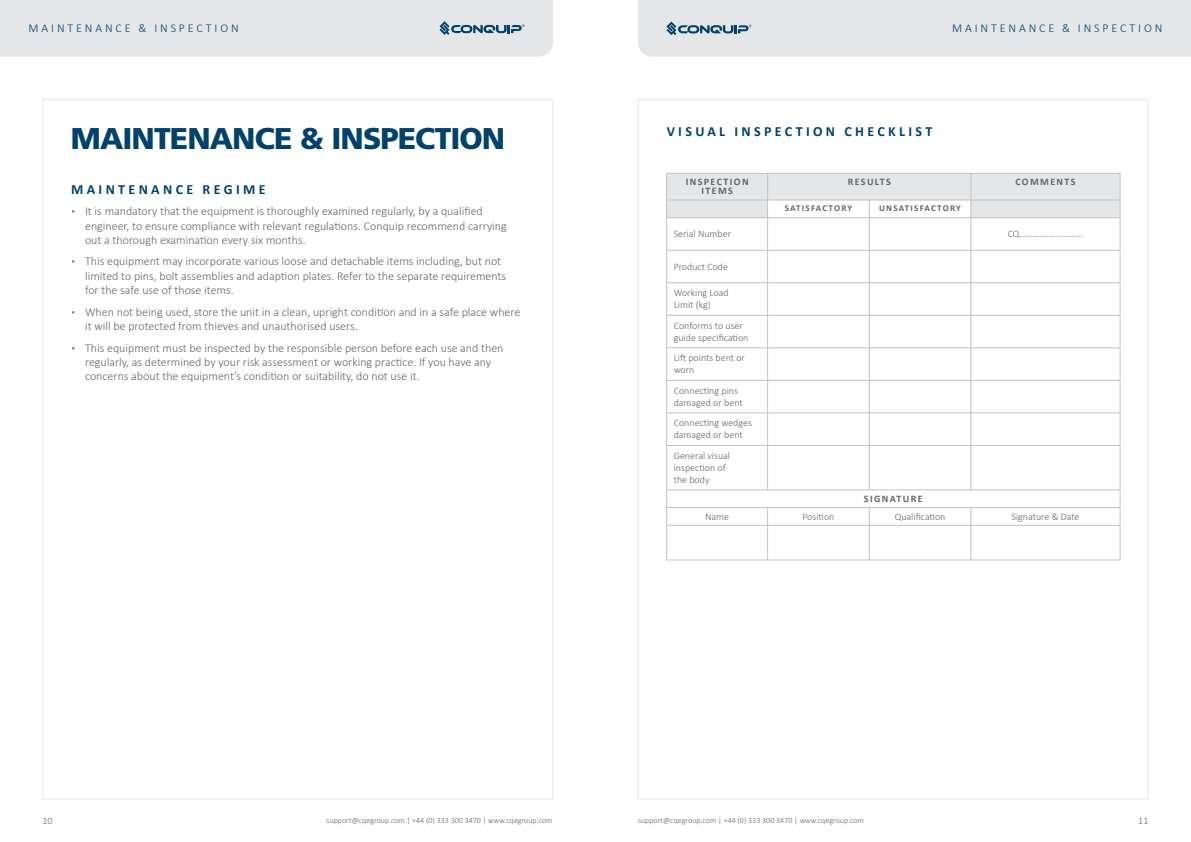
<style>
.page{position:relative;width:1191px;height:842px;background:#fff}
.page>*{position:absolute;margin:0;border:0;box-sizing:border-box;transform-origin:0 0}
.t1{font:900 30px "Frutiger LT Std";letter-spacing:-.03em;color:#00426b}
.t2{font:700 14px "Calibri";letter-spacing:.24em;color:#00426b}
.t3{font:300 12px/14.4px "Calibri";color:#636469}
.t4{font:300 12px "Calibri";letter-spacing:.24em;color:#00426b}
.t5{font:300 10px/12px "Calibri";color:#636469}
.t6{font:700 10px/9px "Calibri";letter-spacing:.14em;color:#636469;text-align:center}
.t7{font:700 9px "Calibri";letter-spacing:.135em;color:#636469}
.t8{font:300 8px "Calibri";color:#636469}
</style>
<div class="page">
<svg style="left:666px;top:173px;width:455px;height:45px"></svg>
<hr style="left:666px;top:218px;width:101px;height:1px;background:#c0c1c4">
<hr style="left:666px;top:218px;width:1px;height:32px;background:#c0c1c4">
<hr style="left:767px;top:218px;width:102px;height:1px;background:#c0c1c4">
<hr style="left:767px;top:218px;width:1px;height:32px;background:#c0c1c4">
<hr style="left:869px;top:218px;width:102px;height:1px;background:#c0c1c4">
<hr style="left:869px;top:218px;width:1px;height:32px;background:#c0c1c4">
<hr style="left:971px;top:218px;width:149px;height:1px;background:#c0c1c4">
<hr style="left:970px;top:218px;width:1px;height:32px;background:#c0c1c4">
<hr style="left:1120px;top:218px;width:1px;height:32px;background:#c0c1c4">
<hr style="left:666px;top:250px;width:101px;height:1px;background:#c0c1c4">
<hr style="left:666px;top:250px;width:1px;height:33px;background:#c0c1c4">
<hr style="left:767px;top:250px;width:102px;height:1px;background:#c0c1c4">
<hr style="left:767px;top:250px;width:1px;height:33px;background:#c0c1c4">
<hr style="left:869px;top:250px;width:102px;height:1px;background:#c0c1c4">
<hr style="left:869px;top:250px;width:1px;height:33px;background:#c0c1c4">
<hr style="left:971px;top:250px;width:149px;height:1px;background:#c0c1c4">
<hr style="left:970px;top:250px;width:1px;height:33px;background:#c0c1c4">
<hr style="left:1120px;top:250px;width:1px;height:33px;background:#c0c1c4">
<hr style="left:666px;top:283px;width:101px;height:1px;background:#c0c1c4">
<hr style="left:666px;top:283px;width:1px;height:32px;background:#c0c1c4">
<hr style="left:767px;top:283px;width:102px;height:1px;background:#c0c1c4">
<hr style="left:767px;top:283px;width:1px;height:32px;background:#c0c1c4">
<hr style="left:869px;top:283px;width:102px;height:1px;background:#c0c1c4">
<hr style="left:869px;top:283px;width:1px;height:32px;background:#c0c1c4">
<hr style="left:971px;top:283px;width:149px;height:1px;background:#c0c1c4">
<hr style="left:970px;top:283px;width:1px;height:32px;background:#c0c1c4">
<hr style="left:1120px;top:283px;width:1px;height:32px;background:#c0c1c4">
<hr style="left:666px;top:315px;width:101px;height:1px;background:#c0c1c4">
<hr style="left:666px;top:315px;width:1px;height:33px;background:#c0c1c4">
<hr style="left:767px;top:315px;width:102px;height:1px;background:#c0c1c4">
<hr style="left:767px;top:315px;width:1px;height:33px;background:#c0c1c4">
<hr style="left:869px;top:315px;width:102px;height:1px;background:#c0c1c4">
<hr style="left:869px;top:315px;width:1px;height:33px;background:#c0c1c4">
<hr style="left:971px;top:315px;width:149px;height:1px;background:#c0c1c4">
<hr style="left:970px;top:315px;width:1px;height:33px;background:#c0c1c4">
<hr style="left:1120px;top:315px;width:1px;height:33px;background:#c0c1c4">
<hr style="left:666px;top:348px;width:101px;height:1px;background:#c0c1c4">
<hr style="left:666px;top:348px;width:1px;height:32px;background:#c0c1c4">
<hr style="left:767px;top:348px;width:102px;height:1px;background:#c0c1c4">
<hr style="left:767px;top:348px;width:1px;height:32px;background:#c0c1c4">
<hr style="left:869px;top:348px;width:102px;height:1px;background:#c0c1c4">
<hr style="left:869px;top:348px;width:1px;height:32px;background:#c0c1c4">
<hr style="left:971px;top:348px;width:149px;height:1px;background:#c0c1c4">
<hr style="left:970px;top:348px;width:1px;height:32px;background:#c0c1c4">
<hr style="left:1120px;top:348px;width:1px;height:32px;background:#c0c1c4">
<hr style="left:666px;top:380px;width:101px;height:1px;background:#c0c1c4">
<hr style="left:666px;top:380px;width:1px;height:33px;background:#c0c1c4">
<hr style="left:767px;top:380px;width:102px;height:1px;background:#c0c1c4">
<hr style="left:767px;top:380px;width:1px;height:33px;background:#c0c1c4">
<hr style="left:869px;top:380px;width:102px;height:1px;background:#c0c1c4">
<hr style="left:869px;top:380px;width:1px;height:33px;background:#c0c1c4">
<hr style="left:971px;top:380px;width:149px;height:1px;background:#c0c1c4">
<hr style="left:970px;top:380px;width:1px;height:33px;background:#c0c1c4">
<hr style="left:1120px;top:380px;width:1px;height:33px;background:#c0c1c4">
<hr style="left:666px;top:413px;width:101px;height:1px;background:#c0c1c4">
<hr style="left:666px;top:413px;width:1px;height:32px;background:#c0c1c4">
<hr style="left:767px;top:413px;width:102px;height:1px;background:#c0c1c4">
<hr style="left:767px;top:413px;width:1px;height:32px;background:#c0c1c4">
<hr style="left:869px;top:413px;width:102px;height:1px;background:#c0c1c4">
<hr style="left:869px;top:413px;width:1px;height:32px;background:#c0c1c4">
<hr style="left:971px;top:413px;width:149px;height:1px;background:#c0c1c4">
<hr style="left:970px;top:413px;width:1px;height:32px;background:#c0c1c4">
<hr style="left:1120px;top:413px;width:1px;height:32px;background:#c0c1c4">
<hr style="left:666px;top:445px;width:101px;height:1px;background:#c0c1c4">
<hr style="left:666px;top:445px;width:1px;height:45px;background:#c0c1c4">
<hr style="left:767px;top:445px;width:102px;height:1px;background:#c0c1c4">
<hr style="left:767px;top:445px;width:1px;height:45px;background:#c0c1c4">
<hr style="left:869px;top:445px;width:102px;height:1px;background:#c0c1c4">
<hr style="left:869px;top:445px;width:1px;height:45px;background:#c0c1c4">
<hr style="left:971px;top:445px;width:149px;height:1px;background:#c0c1c4">
<hr style="left:970px;top:445px;width:1px;height:45px;background:#c0c1c4">
<hr style="left:1120px;top:445px;width:1px;height:45px;background:#c0c1c4">
<hr style="left:666px;top:490px;width:101px;height:1px;background:#c0c1c4">
<hr style="left:767px;top:490px;width:102px;height:1px;background:#c0c1c4">
<hr style="left:869px;top:490px;width:102px;height:1px;background:#c0c1c4">
<hr style="left:971px;top:490px;width:149px;height:1px;background:#c0c1c4">
<hr style="left:666px;top:507px;width:101px;height:1px;background:#c0c1c4">
<svg style="left:666px;top:491px;width:1px;height:34px"></svg>
<hr style="left:767px;top:507px;width:102px;height:1px;background:#c0c1c4">
<svg style="left:767px;top:508px;width:1px;height:17px"></svg>
<hr style="left:869px;top:507px;width:102px;height:1px;background:#c0c1c4">
<svg style="left:869px;top:508px;width:1px;height:17px"></svg>
<hr style="left:971px;top:507px;width:149px;height:1px;background:#c0c1c4">
<svg style="left:970px;top:508px;width:1px;height:17px"></svg>
<svg style="left:1120px;top:490px;width:1px;height:35px"></svg>
<hr style="left:666px;top:525px;width:101px;height:1px;background:#c0c1c4">
<hr style="left:666px;top:525px;width:1px;height:35px;background:#c0c1c4">
<hr style="left:767px;top:525px;width:102px;height:1px;background:#c0c1c4">
<hr style="left:767px;top:525px;width:1px;height:35px;background:#c0c1c4">
<hr style="left:869px;top:525px;width:102px;height:1px;background:#c0c1c4">
<hr style="left:869px;top:525px;width:1px;height:35px;background:#c0c1c4">
<hr style="left:971px;top:525px;width:149px;height:1px;background:#c0c1c4">
<hr style="left:970px;top:525px;width:1px;height:35px;background:#c0c1c4">
<hr style="left:1120px;top:525px;width:1px;height:35px;background:#c0c1c4">
<hr style="left:666px;top:560px;width:101px;height:1px;background:#c0c1c4">
<hr style="left:767px;top:560px;width:102px;height:1px;background:#c0c1c4">
<hr style="left:869px;top:560px;width:102px;height:1px;background:#c0c1c4">
<hr style="left:971px;top:560px;width:149px;height:1px;background:#c0c1c4">
<div style="left:0;top:0;width:553px;height:57px;background:#e5e6e7"></div>
<div style="left:638px;top:0;width:553px;height:57px;background:#e5e6e7"></div>
<p class="t4" style="left:29px;top:21px;width:212px">MAINTENANCE &amp; INSPECTION</p>
<p class="t4" style="left:952px;top:21px;width:212px">MAINTENANCE &amp; INSPECTION</p>
<h1 class="t1" style="left:71px;top:120px;width:436px">MAINTENANCE &amp; INSPECTION</h1>
<p class="t2" style="left:666px;top:122px;width:267px">VISUAL INSPECTION CHECKLIST</p>
<p class="t2" style="left:71px;top:179px;width:196px">MAINTENANCE REGIME</p>
<p class="t3" style="left:85px;top:204px;width:423px;text-indent:-14px">▪ It is mandatory that the equipment is thoroughly examined regularly, by a qualified engineer, to ensure compliance with relevant regulations. Conquip recommend carrying out a thorough examination every six months.</p>
<p class="t3" style="left:85px;top:254px;width:422px;text-indent:-14px">▪ This equipment may incorporate various loose and detachable items including, but not limited to pins, bolt assemblies and adaption plates. Refer to the separate requirements for the safe use of those items.</p>
<p class="t3" style="left:85px;top:304px;width:437px;text-indent:-14px">▪ When not being used, store the unit in a clean, upright condition and in a safe place where it will be protected from thieves and unauthorised users.</p>
<p class="t3" style="left:85px;top:340px;width:420px;text-indent:-14px">▪ This equipment must be inspected by the responsible person before each use and then regularly, as determined by your risk assessment or working practice. If you have any concerns about the equipment’s condition or suitability, do not use it.</p>
<p class="t6" style="left:685px;top:177px;width:64px">INSPECTION<br>ITEMS</p>
<p class="t6" style="left:847px;top:177px;width:45px">RESULTS</p>
<p class="t6" style="left:1015px;top:177px;width:62px">COMMENTS</p>
<p class="t7" style="left:784px;top:202px;width:69px">SATISFACTORY</p>
<p class="t7" style="left:879px;top:202px;width:83px">UNSATISFACTORY</p>
<p class="t5" style="left:673px;top:228px;width:59px">Serial Number</p>
<p class="t5" style="left:1007px;top:228px;width:77px">CQ..........................</p>
<p class="t5" style="left:673px;top:260px;width:56px">Product Code</p>
<p class="t5" style="left:673px;top:287px;width:57px">Working Load<br>Limit (kg)</p>
<p class="t5" style="left:673px;top:319px;width:76px">Conforms to user guide specification</p>
<p class="t5" style="left:673px;top:352px;width:73px">Lift points bent or worn</p>
<p class="t5" style="left:673px;top:384px;width:70px">Connecting pins damaged or bent</p>
<p class="t5" style="left:673px;top:417px;width:80px">Connecting wedges damaged or bent</p>
<p class="t5" style="left:673px;top:449px;width:58px">General visual inspection of the body</p>
<p class="t6" style="left:864px;top:494px;width:60px">SIGNATURE</p>
<p class="t5" style="left:705px;top:510px;width:25px">Name</p>
<p class="t5" style="left:802px;top:510px;width:33px">Position</p>
<p class="t5" style="left:894px;top:510px;width:52px">Qualification</p>
<p class="t5" style="left:1011px;top:510px;width:69px">Signature &amp; Date</p>
<p class="t5" style="left:43px;top:814px;width:12px">10</p>
<p class="t5" style="left:1138px;top:814px;width:12px">11</p>
<p class="t8" style="left:326px;top:816px;width:227px">support@cqegroup.com | +44 (0) 333 300 3470 | www.cqegroup.com</p>
<p class="t8" style="left:638px;top:816px;width:227px">support@cqegroup.com | +44 (0) 333 300 3470 | www.cqegroup.com</p>
</div>
